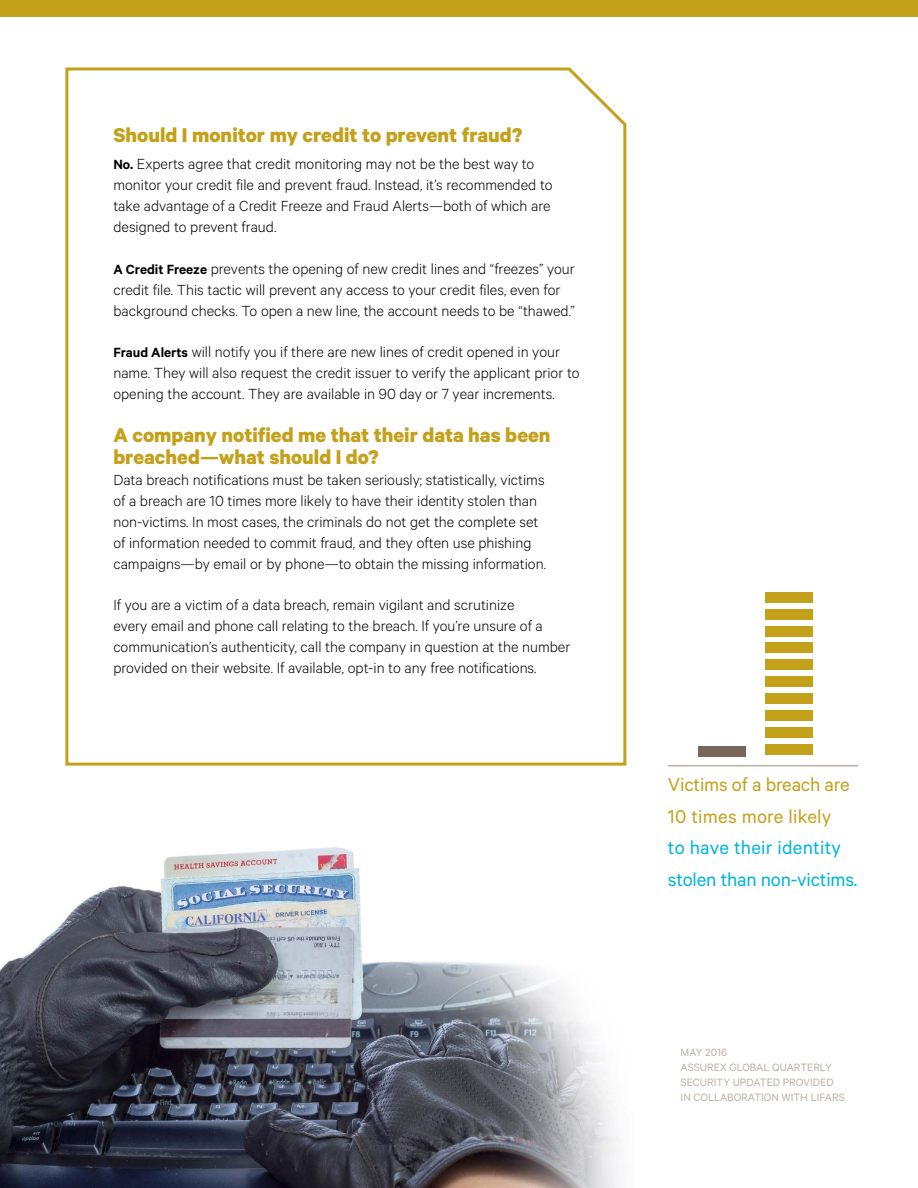
<style>
.page{position:relative;width:918px;height:1188px;background:#fff}
.page>*{position:absolute;margin:0;border:0;box-sizing:border-box;transform-origin:0 0}
.t1{font:700 22.5px/22.5px "Calibre";color:#c4a11b}
.t2{font:21px/31.5px "Calibre";letter-spacing:-.005em;color:#00b5df}
.t3{font:21px/31.5px "Calibre";letter-spacing:-.005em;color:#c4a11b}
.t4{font:300 16.5px/21px "Calibre";color:#000}
.t5{font:12px/15px "Calibre";color:#beb0a3}
.s1{font-weight:600;font-size:15px}
</style>
<div class="page">
<div style="left:0;top:0;width:918px;height:17px;background:#c4a11b"></div>
<svg style="left:65px;top:67px;width:562px;height:699px"></svg>
<img style="left:0;top:847px;width:620px;height:341px">
<div style="left:698px;top:746px;width:48px;height:11px;background:#786658"></div>
<div style="left:765px;top:744px;width:47px;height:11px;background:#c4a11b"></div>
<div style="left:765px;top:592px;width:47px;height:11px;background:#c4a11b"></div>
<div style="left:765px;top:609px;width:47px;height:11px;background:#c4a11b"></div>
<div style="left:765px;top:626px;width:47px;height:10px;background:#c4a11b"></div>
<div style="left:765px;top:643px;width:47px;height:10px;background:#c4a11b"></div>
<div style="left:765px;top:660px;width:47px;height:10px;background:#c4a11b"></div>
<div style="left:765px;top:676px;width:47px;height:11px;background:#c4a11b"></div>
<div style="left:765px;top:693px;width:47px;height:11px;background:#c4a11b"></div>
<div style="left:765px;top:710px;width:47px;height:11px;background:#c4a11b"></div>
<div style="left:765px;top:727px;width:47px;height:11px;background:#c4a11b"></div>
<hr style="left:668px;top:765px;width:190px;height:1px;background:#beb0a3">
<h1 class="t1" style="left:113px;top:123px;width:410px">Should I monitor my credit to prevent fraud?</h1>
<p class="t4" style="left:113px;top:153px;width:441px"><span class="s1">No.</span> Experts agree that credit monitoring may not be the best way to monitor your credit file and prevent fraud. Instead, it’s recommended to take advantage of a Credit Freeze and Fraud Alerts—both of which are designed to prevent fraud.</p>
<p class="t4" style="left:113px;top:257px;width:463px"><span class="s1">A Credit Freeze</span> prevents the opening of new credit lines and “freezes” your credit file. This tactic will prevent any access to your credit files, even for background checks. To open a new line, the account needs to be “thawed.”</p>
<p class="t4" style="left:113px;top:340px;width:468px"><span class="s1">Fraud Alerts</span> will notify you if there are new lines of credit opened in your name. They will also request the credit issuer to verify the applicant prior to opening the account. They are available in 90 day or 7 year increments.</p>
<h1 class="t1" style="left:113px;top:423px;width:439px">A company notified me that their data has been breached—what should I do?</h1>
<p class="t4" style="left:113px;top:469px;width:434px">Data breach notifications must be taken seriously; statistically, victims of a breach are 10 times more likely to have their identity stolen than non-victims. In most cases, the criminals do not get the complete set of information needed to commit fraud, and they often use phishing campaigns—by email or by phone—to obtain the missing information.</p>
<p class="t4" style="left:113px;top:594px;width:458px">If you are a victim of a data breach, remain vigilant and scrutinize<br>every email and phone call relating to the breach. If you’re unsure of a communication’s authenticity, call the company in question at the number provided on their website. If available, opt-in to any free notifications.</p>
<p class="t3" style="left:668px;top:768px;width:183px">Victims of a breach are<br>10 times more likely</p>
<p class="t2" style="left:668px;top:831px;width:191px">to have their identity stolen than non-victims.</p>
<p class="t5" style="left:681px;top:1045px;width:166px">MAY 2016<br>ASSUREX GLOBAL QUARTERLY<br>SECURITY UPDATED PROVIDED<br>IN COLLABORATION WITH LIFARS</p>
</div>
